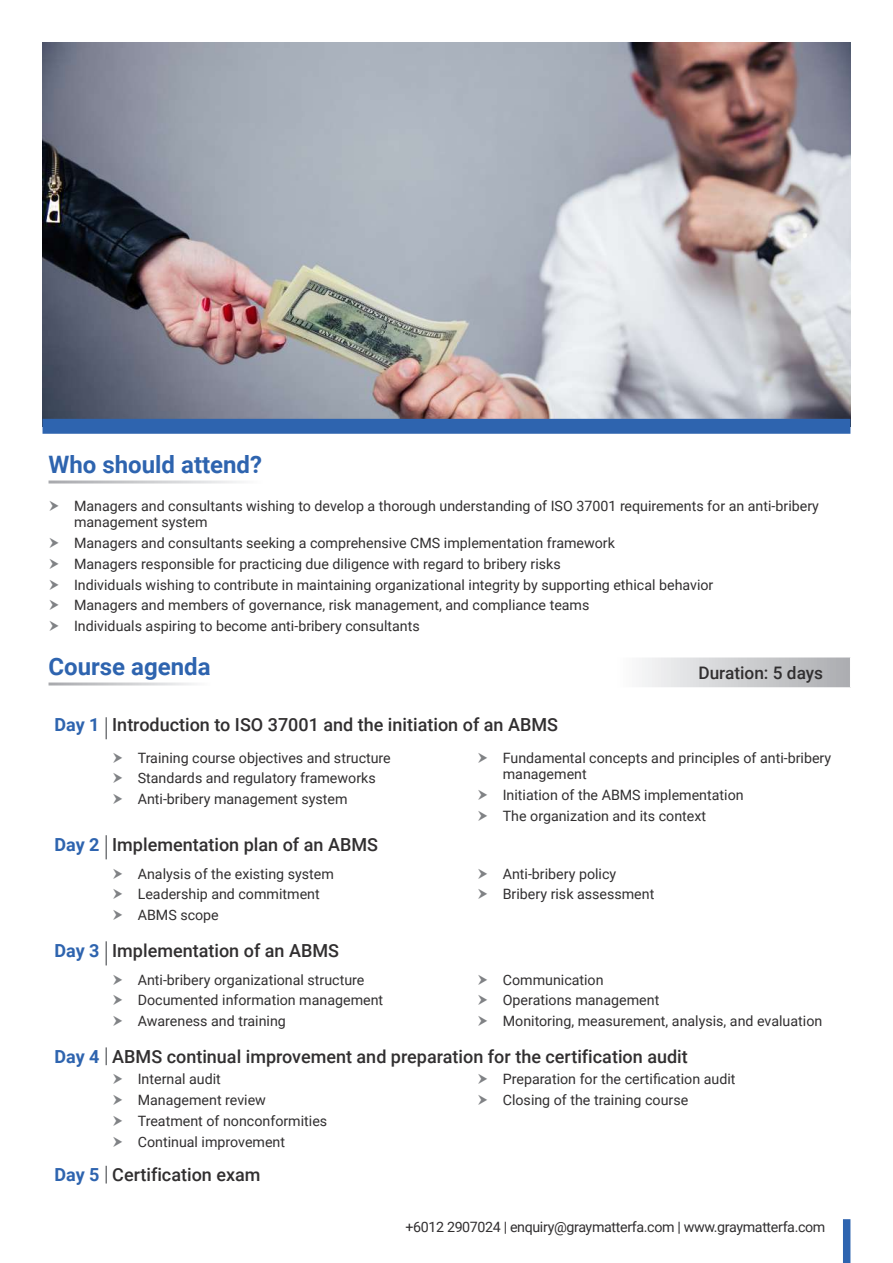
<style>
.page{position:relative;width:893px;height:1263px;background:#fff}
.page>*{position:absolute;margin:0;border:0;box-sizing:border-box;transform-origin:0 0}
.t1{font:700 24px "Roboto";color:#2e64af}
.t2{font:500 18px "Roboto";color:#312f30}
.t3{font:500 17.25px "Roboto";color:#312f30}
.t4{font:14.25px/20.7px "Roboto";color:#312f30}
.t5{font:14.25px "Roboto";letter-spacing:-.025em;color:#312f30}
.s1{font-weight:700;color:#2e64af}
</style>
<div class="page">
<img style="left:43px;top:43px;width:807px;height:376px">
<div style="left:843px;top:1219px;width:7px;height:44px;background:#2e64af"></div>
<div style="left:43px;top:419px;width:807px;height:15px;background:#2e64af"></div>
<svg style="left:642px;top:658px;width:208px;height:29px;background:#cecfd1"></svg>
<hr style="left:105px;top:717px;width:2px;height:22px;background:#76787b">
<hr style="left:105px;top:835px;width:2px;height:24px;background:#76787b">
<hr style="left:105px;top:941px;width:2px;height:24px;background:#76787b">
<svg style="left:105px;top:1047px;width:2px;height:18px"></svg>
<svg style="left:105px;top:1166px;width:2px;height:17px"></svg>
<h1 class="t1" style="left:49px;top:448px;width:215px">Who should attend?</h1>
<p class="t4" style="left:74px;top:497px;width:746px;line-height:16.5px">Managers and consultants wishing to develop a thorough understanding of ISO 37001 requirements for an anti-bribery management system</p>
<p class="t4" style="left:74px;top:532px;width:641px">Managers and consultants seeking a comprehensive CMS implementation framework<br>Managers responsible for practicing due diligence with regard to bribery risks<br>Individuals wishing to contribute in maintaining organizational integrity by supporting ethical behavior Managers and members of governance, risk management, and compliance teams<br>Individuals aspiring to become anti-bribery consultants</p>
<h1 class="t1" style="left:49px;top:650px;width:164px">Course agenda</h1>
<p class="t3" style="left:698px;top:661px;width:126px">Duration: 5 days</p>
<p class="t2" style="left:55px;top:712px;width:505px"><span class="s1">Day 1</span> Introduction to ISO 37001 and the initiation of an ABMS</p>
<p class="t4" style="left:138px;top:747px;width:255px">Training course objectives and structure<br>Standards and regulatory frameworks<br>Anti-bribery management system</p>
<p class="t4" style="left:503px;top:749px;width:330px;line-height:16.5px">Fundamental concepts and principles of anti-bribery management</p>
<p class="t4" style="left:503px;top:784px;width:242px">Initiation of the ABMS implementation<br>The organization and its context</p>
<p class="t2" style="left:55px;top:832px;width:325px"><span class="s1">Day 2</span> Implementation plan of an ABMS</p>
<p class="t4" style="left:138px;top:863px;width:198px">Analysis of the existing system<br>Leadership and commitment<br>ABMS scope</p>
<p class="t4" style="left:503px;top:863px;width:153px">Anti-bribery policy<br>Bribery risk assessment</p>
<p class="t2" style="left:55px;top:938px;width:286px"><span class="s1">Day 3</span> Implementation of an ABMS</p>
<p class="t4" style="left:138px;top:969px;width:247px">Anti-bribery organizational structure<br>Documented information management<br>Awareness and training</p>
<p class="t4" style="left:503px;top:969px;width:321px">Communication<br>Operations management<br>Monitoring, measurement, analysis, and evaluation</p>
<p class="t2" style="left:55px;top:1044px;width:635px"><span class="s1">Day 4</span> ABMS continual improvement and preparation for the certification audit</p>
<p class="t4" style="left:138px;top:1068px;width:191px">Internal audit<br>Management review<br>Treatment of nonconformities<br>Continual improvement</p>
<p class="t4" style="left:503px;top:1068px;width:234px">Preparation for the certification audit<br>Closing of the training course</p>
<p class="t2" style="left:55px;top:1162px;width:208px"><span class="s1">Day 5</span> Certification exam</p>
<p class="t5" style="left:406px;top:1217px;width:421px">+6012 2907024 | enquiry@graymatterfa.com | www.graymatterfa.com</p>
</div>
